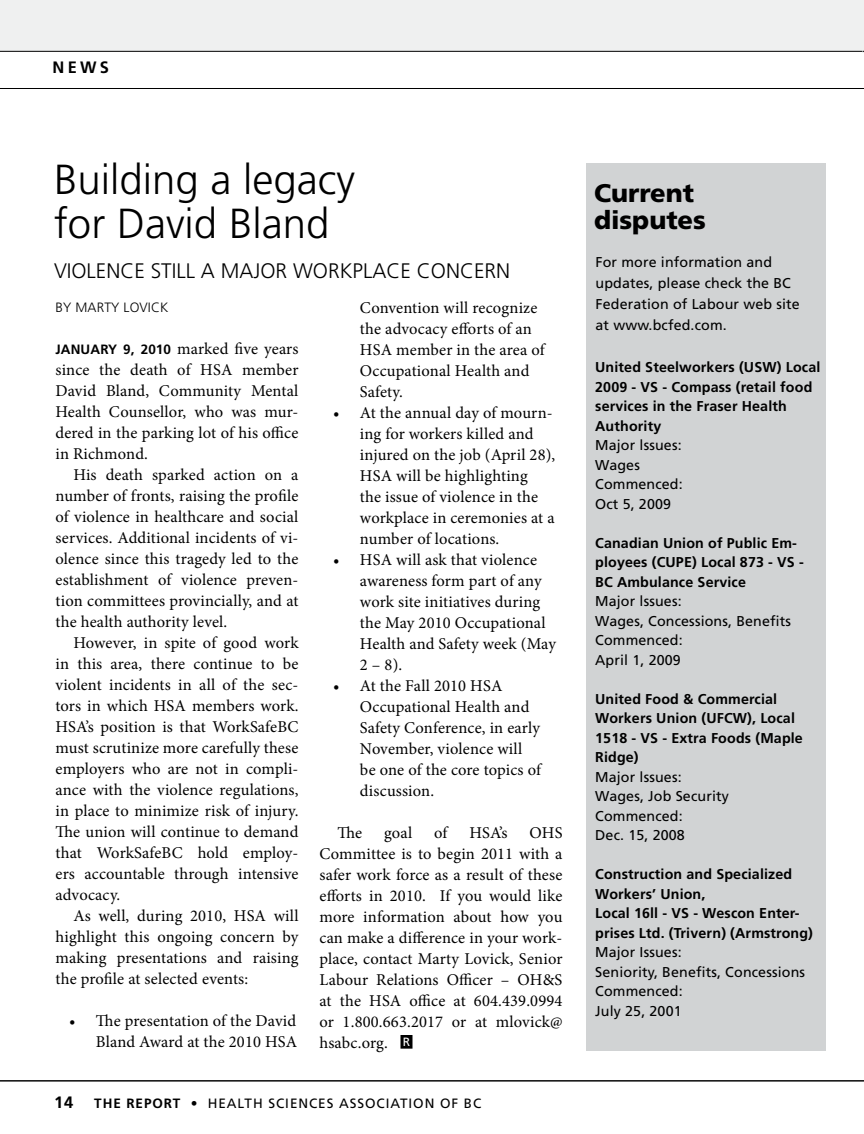
<style>
.page{position:relative;width:864px;height:1134px;background:#fff}
.page>*{position:absolute;margin:0;border:0;box-sizing:border-box;transform-origin:0 0}
.t1{font:300 42px/45px "Frutiger";color:#000}
.t2{font:900 25.5px/27px "Frutiger";color:#000}
.t3{font:300 21px "Frutiger";color:#000}
.t4{font:16.5px/21px "Minion Pro";letter-spacing:.01em;color:#000;text-align:justify}
.t5{font:700 16.5px "Frutiger";color:#000}
.t6{font:700 14.25px/19.5px "Frutiger";letter-spacing:.01em;color:#000}
.t7{font:14.25px/19.5px "Frutiger";letter-spacing:.01em;color:#000}
.t8{font:13.5px "Frutiger";letter-spacing:.07em;color:#000}
.t9{font:300 13.5px "Frutiger";letter-spacing:.01em;color:#000}
.t10{font:12px "Frutiger";color:#fff}
.s1{font-family:"Frutiger";font-weight:700;font-size:13.5px}
.s2{font-weight:700}
</style>
<div class="page">
<div style="left:0;top:0;width:864px;height:52px;background:#eff0f0"></div>
<hr style="left:0;top:88px;width:864px;height:1px;background:#000">
<hr style="left:0;top:51px;width:864px;height:1px;background:#000">
<hr style="left:862px;top:0;width:2px;height:53px;background:#eff0f0">
<div style="left:586px;top:164px;width:240px;height:888px;background:#d1d3d4"></div>
<hr style="left:0;top:1080px;width:864px;height:1px;background:#000">
<div style="left:401px;top:1036px;width:11px;height:12px;background:#000"></div>
<div style="left:400px;top:1035px;width:12px;height:14px;border:2px solid #000"></div>
<p class="t5" style="left:52px;top:58px;width:56px">ne ws</p>
<h1 class="t1" style="left:54px;top:157px;width:303px">Building a legacy for David Bland</h1>
<p class="t3" style="left:54px;top:259px;width:454px">VIOLENCE STILL A MAJOR WORKPLACE CONCERN</p>
<p class="t9" style="left:56px;top:299px;width:114px">BY MARTY LOVICK</p>
<p class="t4" style="left:55px;top:338px;width:245px"><span class="s1">JANUARY 9, 2010</span> marked five years since the death of HSA member David Bland, Community Mental Health Counsellor, who was mur&shy;dered in the parking lot of his office in Richmond.</p>
<p class="t4" style="left:55px;top:464px;width:245px;text-indent:18px">His death sparked action on a number of fronts, raising the profile of violence in healthcare and social services. Additional incidents of vi&shy;olence since this tragedy led to the establishment of violence preven&shy;tion committees provincially, and at the health authority level.</p>
<p class="t4" style="left:55px;top:632px;width:245px;text-indent:18px">However, in spite of good work in this area, there continue to be violent incidents in all of the sec&shy;tors in which HSA members work.<br>HSA’s position is that WorkSafeBC must scrutinize more carefully these employers who are not in compli&shy;ance with the violence regulations, in place to minimize risk of injury.<br>The union will continue to demand that WorkSafeBC hold employ&shy;ers accountable through intensive advocacy.</p>
<p class="t4" style="left:55px;top:905px;width:245px;text-indent:18px">As well, during 2010, HSA will highlight this ongoing concern by making presentations and raising the profile at selected events:</p>
<p class="t4" style="left:69px;top:1010px;width:230px;text-align:right">• The presentation of the David<br>Bland Award at the 2010 HSA</p>
<p class="t4" style="left:360px;top:298px;width:186px;text-align:left">Convention will recognize the advocacy efforts of an<br>HSA member in the area of<br>Occupational Health and<br>Safety.</p>
<p class="t4" style="left:360px;top:403px;width:197px;text-align:left;text-indent:-27px">• At the annual day of mourn&shy;ing for workers killed and injured on the job (April 28),<br>HSA will be highlighting<br>the issue of violence in the workplace in ceremonies at a number of locations.</p>
<p class="t4" style="left:360px;top:550px;width:197px;text-align:left;text-indent:-27px">• HSA will ask that violence awareness form part of any work site initiatives during the May 2010 Occupational<br>Health and Safety week (May<br>2 – 8).</p>
<p class="t4" style="left:360px;top:676px;width:182px;text-align:left;text-indent:-27px">• At the Fall 2010 HSA<br>Occupational Health and<br>Safety Conference, in early<br>November, violence will be one of the core topics of discussion.</p>
<p class="t4" style="left:337px;top:823px;width:26px">The</p>
<p class="t4" style="left:384px;top:823px;width:30px">goal</p>
<p class="t4" style="left:434px;top:823px;width:15px">of</p>
<p class="t4" style="left:469px;top:823px;width:40px">HSA’s</p>
<p class="t4" style="left:319px;top:823px;width:245px;text-indent:210px">OHS Committee is to begin 2011 with a safer work force as a result of these efforts in 2010. If you would like more information about how you can make a difference in your work&shy;place, contact Marty Lovick, Senior Labour Relations Officer – OH&amp;S at the HSA office at 604.439.0994 or 1.800.663.2017 or at mlovick@ hsabc.org.</p>
<p class="t10" style="left:403px;top:1035px;width:9px">R</p>
<p class="t5" style="left:54px;top:1093px;width:21px">14</p>
<p class="t8" style="left:94px;top:1095px;width:389px"><span class="s2">THE REPORT</span> • heaLTH SCIE NCES ASSOCIATION OF BC</p>
<h2 class="t2" style="left:594px;top:179px;width:113px">Current disputes</h2>
<p class="t7" style="left:596px;top:252px;width:206px;line-height:21px">For more information and updates, please check the BC<br>Federation of Labour web site at www.bcfed.com.</p>
<p class="t6" style="left:595px;top:358px;width:227px">United Steelworkers (USW) Local<br>2009 - VS - Compass (retail food services in the Fraser Health<br>Authority</p>
<p class="t7" style="left:595px;top:436px;width:89px">Major lssues:<br>Wages<br>Commenced:<br>Oct 5, 2009</p>
<p class="t6" style="left:595px;top:533px;width:210px">Canadian Union of Public Em&shy;ployees (CUPE) Local 873 - VS -<br>BC Ambulance Service</p>
<p class="t7" style="left:595px;top:592px;width:197px">Major lssues:<br>Wages, Concessions, Benefits<br>Commenced:<br>April 1, 2009</p>
<p class="t6" style="left:595px;top:689px;width:209px">United Food &amp; Commercial<br>Workers Union (UFCW), Local<br>1518 - VS - Extra Foods (Maple<br>Ridge)</p>
<p class="t7" style="left:595px;top:767px;width:135px">Major lssues:<br>Wages, Job Security<br>Commenced:<br>Dec. 15, 2008</p>
<p class="t6" style="left:595px;top:865px;width:219px">Construction and Specialized<br>Workers’ Union,<br>Local 16ll - VS - Wescon Enter&shy;prises Ltd. (Trivern) (Armstrong)</p>
<p class="t7" style="left:595px;top:943px;width:211px">Major Issues:<br>Seniority, Benefits, Concessions<br>Commenced:<br>July 25, 2001</p>
</div>
